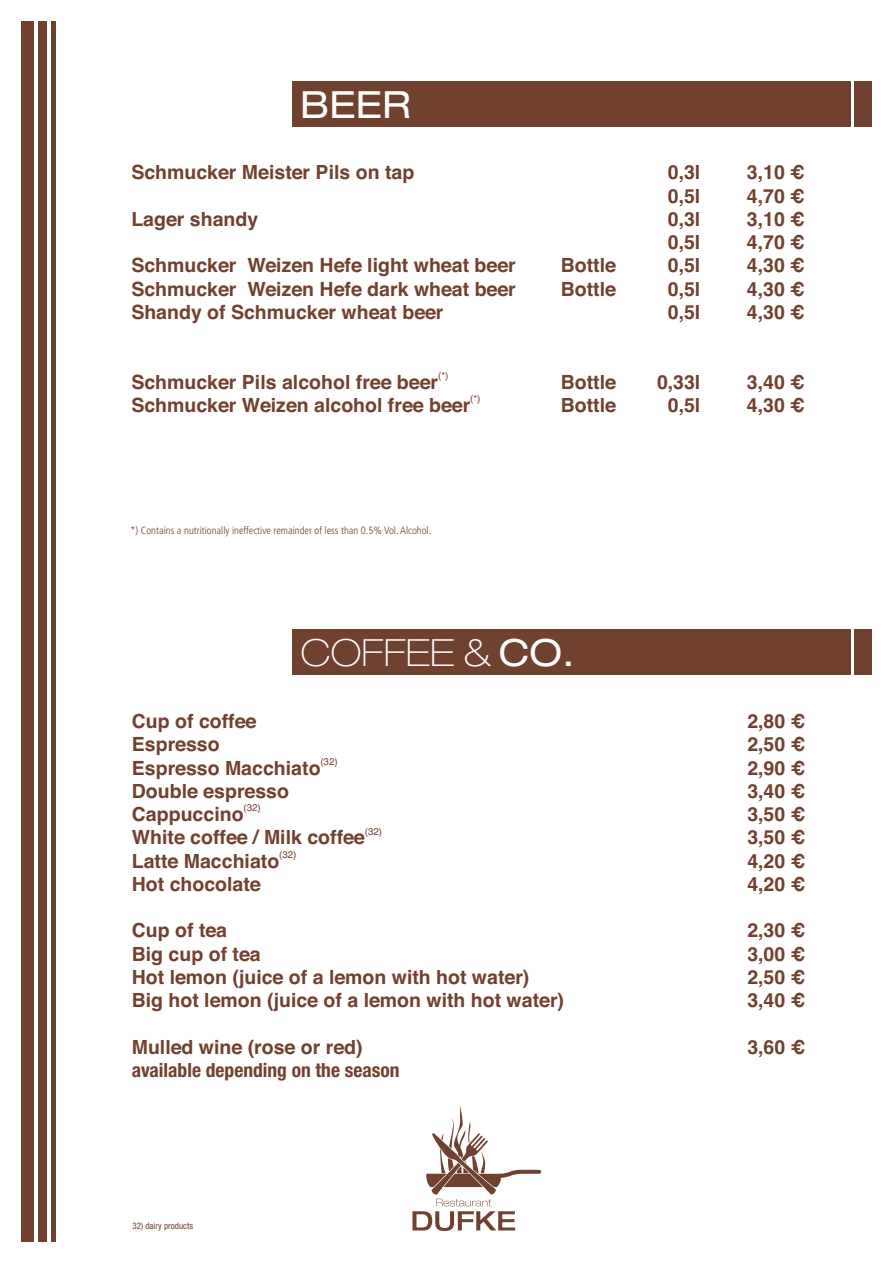
<style>
.page{position:relative;width:893px;height:1263px;background:#fff}
.page>*{position:absolute;margin:0;border:0;box-sizing:border-box;transform-origin:0 0}
.t1{font:100 expanded 37.5px "Helvetica Neue";color:#fff}
.t2{font:expanded 37.5px "Helvetica Neue";color:#fff}
.t3{font:700 19.5px "Helvetica";color:#714130}
.t4{font:700 condensed 19.5px "Helvetica Neue LT Std";color:#714130}
.t5{font:300 condensed 10.5px "Frutiger";color:#714130}
.t6{font:9.75px "Helvetica";color:#714130}
.t7{font:condensed 9px "Helvetica Neue LT Std";color:#714130}
.s1{font-weight:400}
</style>
<div class="page">
<svg style="left:412px;top:1105px;width:129px;height:126px"></svg>
<div style="left:21px;top:21px;width:13px;height:1221px;background:#714130"></div>
<hr style="left:51px;top:21px;width:4px;height:1221px;background:#714130">
<div style="left:38px;top:21px;width:9px;height:1221px;background:#714130"></div>
<div style="left:292px;top:630px;width:558px;height:45px;background:#714130"></div>
<div style="left:855px;top:630px;width:17px;height:45px;background:#714130"></div>
<div style="left:292px;top:82px;width:558px;height:45px;background:#714130"></div>
<div style="left:855px;top:82px;width:17px;height:45px;background:#714130"></div>
<h1 class="t2" style="left:300px;top:89px;width:112px">BEER</h1>
<p class="t3" style="left:131px;top:165px;width:284px">Schmucker Meister Pils on tap</p>
<p class="t3" style="left:668px;top:165px;width:34px">0,3l</p>
<p class="t3" style="left:747px;top:165px;width:59px">3,10 €</p>
<p class="t3" style="left:668px;top:188px;width:34px">0,5l</p>
<p class="t3" style="left:747px;top:188px;width:59px">4,70 €</p>
<p class="t3" style="left:131px;top:211px;width:128px">Lager shandy</p>
<p class="t3" style="left:668px;top:211px;width:34px">0,3l</p>
<p class="t3" style="left:747px;top:211px;width:59px">3,10 €</p>
<p class="t3" style="left:668px;top:235px;width:34px">0,5l</p>
<p class="t3" style="left:747px;top:235px;width:59px">4,70 €</p>
<p class="t3" style="left:131px;top:258px;width:386px">Schmucker Weizen Hefe light wheat beer</p>
<p class="t3" style="left:561px;top:258px;width:57px">Bottle</p>
<p class="t3" style="left:668px;top:258px;width:34px">0,5l</p>
<p class="t3" style="left:747px;top:258px;width:59px">4,30 €</p>
<p class="t3" style="left:131px;top:281px;width:386px">Schmucker Weizen Hefe dark wheat beer</p>
<p class="t3" style="left:561px;top:281px;width:57px">Bottle</p>
<p class="t3" style="left:668px;top:281px;width:34px">0,5l</p>
<p class="t3" style="left:747px;top:281px;width:59px">4,30 €</p>
<p class="t3" style="left:131px;top:304px;width:314px">Shandy of Schmucker wheat beer</p>
<p class="t3" style="left:668px;top:304px;width:34px">0,5l</p>
<p class="t3" style="left:747px;top:304px;width:59px">4,30 €</p>
<p class="t6" style="left:438px;top:372px;width:12px">(*)</p>
<p class="t3" style="left:131px;top:374px;width:308px">Schmucker Pils alcohol free beer</p>
<p class="t3" style="left:561px;top:374px;width:57px">Bottle</p>
<p class="t3" style="left:657px;top:374px;width:45px">0,33l</p>
<p class="t3" style="left:747px;top:374px;width:59px">3,40 €</p>
<p class="t6" style="left:470px;top:395px;width:12px">(*)</p>
<p class="t3" style="left:131px;top:397px;width:340px">Schmucker Weizen alcohol free beer</p>
<p class="t3" style="left:561px;top:397px;width:57px">Bottle</p>
<p class="t3" style="left:668px;top:397px;width:34px">0,5l</p>
<p class="t3" style="left:747px;top:397px;width:59px">4,30 €</p>
<p class="t5" style="left:131px;top:526px;width:302px">*) Contains a nutritionally ineffective remainder of less than 0.5% Vol. Alcohol.</p>
<h1 class="t1" style="left:301px;top:637px;width:275px">COFFEE &amp; <span class="s1">CO.</span></h1>
<p class="t3" style="left:132px;top:713px;width:127px">Cup of coffee</p>
<p class="t3" style="left:747px;top:713px;width:59px">2,80 €</p>
<p class="t3" style="left:132px;top:737px;width:89px">Espresso</p>
<p class="t3" style="left:747px;top:737px;width:59px">2,50 €</p>
<p class="t6" style="left:320px;top:757px;width:19px">(32)</p>
<p class="t3" style="left:132px;top:760px;width:190px">Espresso Macchiato</p>
<p class="t3" style="left:747px;top:760px;width:59px">2,90 €</p>
<p class="t3" style="left:132px;top:783px;width:159px">Double espresso</p>
<p class="t3" style="left:747px;top:783px;width:59px">3,40 €</p>
<p class="t6" style="left:243px;top:804px;width:19px">(32)</p>
<p class="t3" style="left:132px;top:806px;width:113px">Cappuccino</p>
<p class="t3" style="left:747px;top:806px;width:59px">3,50 €</p>
<p class="t6" style="left:365px;top:827px;width:19px">(32)</p>
<p class="t3" style="left:132px;top:830px;width:235px">White coffee / Milk coffee</p>
<p class="t3" style="left:747px;top:830px;width:59px">3,50 €</p>
<p class="t6" style="left:279px;top:850px;width:19px">(32)</p>
<p class="t3" style="left:132px;top:853px;width:149px">Latte Macchiato</p>
<p class="t3" style="left:747px;top:853px;width:59px">4,20 €</p>
<p class="t3" style="left:132px;top:876px;width:131px">Hot chocolate</p>
<p class="t3" style="left:747px;top:876px;width:59px">4,20 €</p>
<p class="t3" style="left:132px;top:923px;width:97px">Cup of tea</p>
<p class="t3" style="left:747px;top:923px;width:59px">2,30 €</p>
<p class="t3" style="left:132px;top:946px;width:130px">Big cup of tea</p>
<p class="t3" style="left:747px;top:946px;width:59px">3,00 €</p>
<p class="t3" style="left:132px;top:969px;width:399px">Hot lemon (juice of a lemon with hot water)</p>
<p class="t3" style="left:747px;top:969px;width:59px">2,50 €</p>
<p class="t3" style="left:132px;top:992px;width:434px">Big hot lemon (juice of a lemon with hot water)</p>
<p class="t3" style="left:747px;top:992px;width:59px">3,40 €</p>
<p class="t3" style="left:132px;top:1039px;width:232px">Mulled wine (rose or red)</p>
<p class="t3" style="left:747px;top:1039px;width:59px">3,60 €</p>
<p class="t4" style="left:132px;top:1063px;width:269px">available depending on the season</p>
<p class="t7" style="left:132px;top:1223px;width:62px">32) dairy products</p>
</div>
